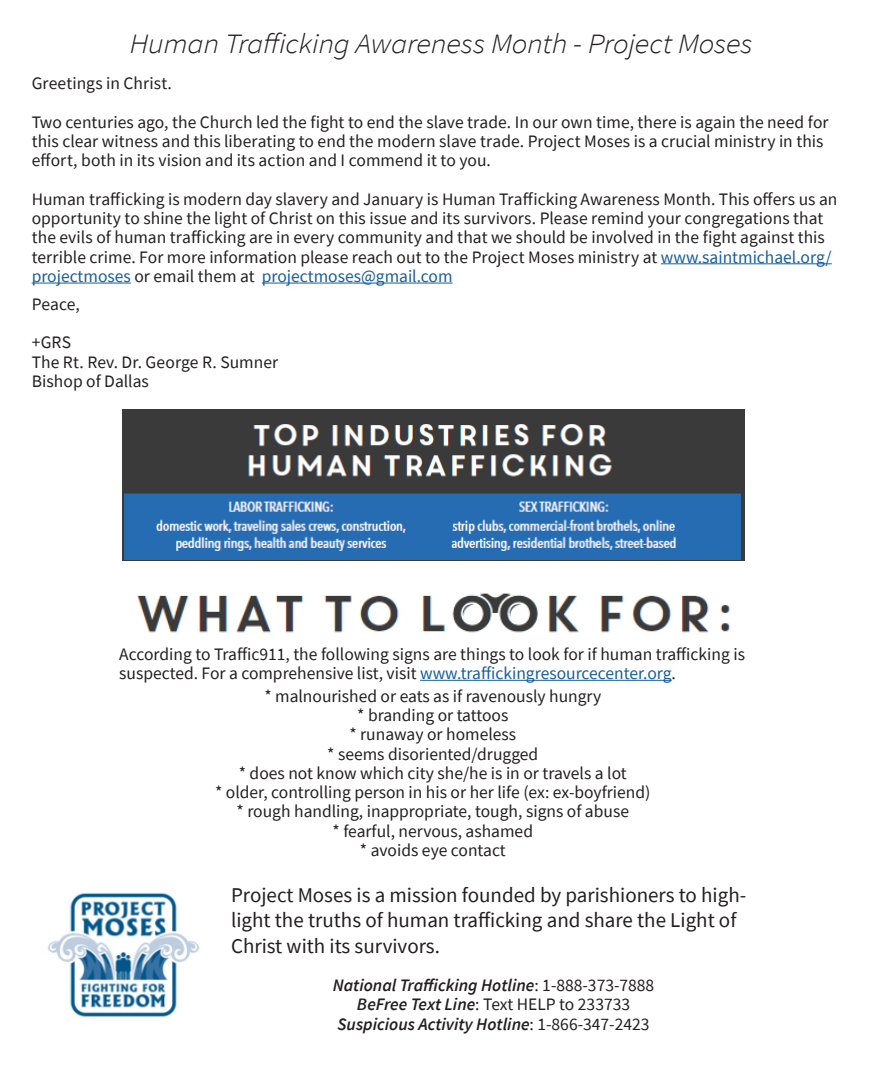
<style>
.page{position:relative;width:882px;height:1071px;background:#fff}
.page>*{position:absolute;margin:0;border:0;box-sizing:border-box;transform-origin:0 0}
.t1{font:italic 300 28px "Source Sans Pro";letter-spacing:-.01em;color:#231f20;scale:1.11 1}
.t2{font:21px/25.2px "Source Sans Pro";color:#231f20}
.t3{font:17.5px/19.2px "Source Sans Pro";color:#231f20}
.t4{font:italic 600 17.5px "Source Sans Pro";color:#231f20}
.s1{color:#175d9e}
.s2{font-weight:400;font-style:normal}
.s3{font-weight:600;font-style:italic}
</style>
<div class="page">
<hr style="left:661px;top:263px;width:171px;height:1px;background:#175d9e">
<hr style="left:32px;top:283px;width:99px;height:1px;background:#175d9e">
<hr style="left:262px;top:283px;width:191px;height:1px;background:#175d9e">
<img style="left:122px;top:410px;width:622px;height:151px">
<img style="left:137px;top:593px;width:593px;height:40px">
<hr style="left:420px;top:680px;width:252px;height:1px;background:#175d9e">
<img style="left:47px;top:892px;width:153px;height:126px">
<p class="t1" style="left:130px;top:26px;width:563px">Human Trafficking Awareness Month - Project Moses</p>
<p class="t3" style="left:32px;top:74px;width:142px">Greetings in Christ.</p>
<p class="t3" style="left:32px;top:112px;width:798px">Two centuries ago, the Church led the fight to end the slave trade. In our own time, there is again the need for this clear witness and this liberating to end the modern slave trade. Project Moses is a crucial ministry in this effort, both in its vision and its action and I commend it to you.</p>
<p class="t3" style="left:32px;top:189px;width:807px">Human trafficking is modern day slavery and January is Human Trafficking Awareness Month. This offers us an opportunity to shine the light of Christ on this issue and its survivors. Please remind your congregations that the evils of human trafficking are in every community and that we should be involved in the fight against this terrible crime. For more information please reach out to the Project Moses ministry at <span class="s1">www.saintmichael.org/ projectmoses</span> or email them at <span class="s1">projectmoses@gmail.com</span></p>
<p class="t3" style="left:32px;top:294px;width:50px">Peace,</p>
<p class="t3" style="left:32px;top:333px;width:41px">+GRS</p>
<p class="t3" style="left:32px;top:352px;width:248px">The Rt. Rev. Dr. George R. Sumner</p>
<p class="t3" style="left:32px;top:371px;width:119px">Bishop of Dallas</p>
<p class="t3" style="left:119px;top:644px;width:627px">According to Traffic911, the following signs are things to look for if human trafficking is suspected. For a comprehensive list, visit <span class="s1">www.traffickingresourcecenter.org</span>.</p>
<p class="t3" style="left:264px;top:686px;width:338px">* malnourished or eats as if ravenously hungry</p>
<p class="t3" style="left:357px;top:705px;width:153px">* branding or tattoos</p>
<p class="t3" style="left:349px;top:725px;width:168px">* runaway or homeless</p>
<p class="t3" style="left:327px;top:744px;width:213px">* seems disoriented/drugged</p>
<p class="t3" style="left:239px;top:763px;width:389px">* does not know which city she/he is in or travels a lot</p>
<p class="t3" style="left:215px;top:782px;width:437px">* older, controlling person in his or her life (ex: ex-boyfriend)</p>
<p class="t3" style="left:237px;top:802px;width:394px">* rough handling, inappropriate, tough, signs of abuse</p>
<p class="t3" style="left:333px;top:821px;width:202px">* fearful, nervous, ashamed</p>
<p class="t3" style="left:360px;top:840px;width:147px">* avoids eye contact</p>
<p class="t2" style="left:231px;top:883px;width:517px">Project Moses is a mission founded by parishioners to high&shy;light the truths of human trafficking and share the Light of<br>Christ with its survivors.</p>
<p class="t4" style="left:333px;top:974px;width:323px">National Trafficking Hotline<span class="s2">: 1-888-373-7888</span></p>
<p class="t3" style="left:357px;top:995px;width:275px"><span class="s3">BeFree Text Line</span>: Text HELP to 233733</p>
<p class="t4" style="left:338px;top:1012px;width:313px">Suspicious Activity Hotline<span class="s2">: 1-866-347-2423</span></p>
</div>
